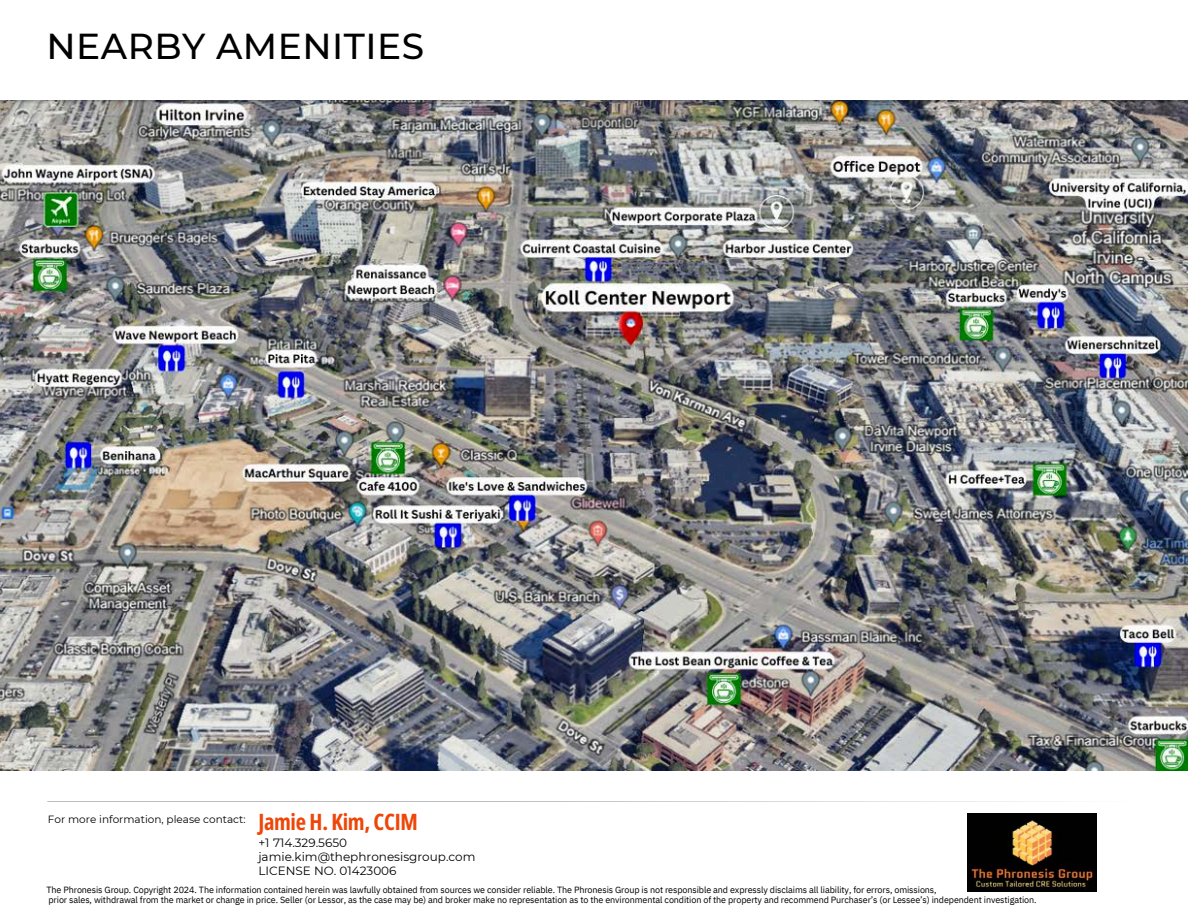
<style>
.page{position:relative;width:1188px;height:918px;background:#fff}
.page>*{position:absolute;margin:0;border:0;box-sizing:border-box;transform-origin:0 0}
.t1{font:500 36px "Montserrat";letter-spacing:.015em;color:#000}
.t2{font:700 22.5px "Open Sans Condensed";letter-spacing:-.015em;color:#ed4608}
.t3{font:12px/14px "Montserrat";color:#000}
.t4{font:10.5px "Montserrat";color:#000}
.t5{font:9px "IBM Plex Sans";letter-spacing:-.01em;color:#000}
</style>
<div class="page">
<svg style="left:47px;top:801px;width:994px;height:1px"></svg>
<img style="left:967px;top:814px;width:130px;height:77px">
<img style="left:0;top:100px;width:1188px;height:671px">
<p class="t1" style="left:46px;top:24px;width:379px">NEARBY AMENITIES</p>
<h1 class="t4" style="left:48px;top:813px;width:199px">For more information, please contact:</h1>
<h3 class="t2" style="left:258px;top:806px;width:161px">Jamie H. Kim, CCIM</h3>
<h3 class="t3" style="left:258px;top:836px;width:219px">+1 714.329.5650 jamie.kim@thephronesisgroup.com<br>LICENSE NO. 01423006</h3>
<p class="t5" style="left:46px;top:884px;width:892px">The Phronesis Group. Copyright 2024. The information contained herein was lawfully obtained from sources we consider reliable. The Phronesis Group is not responsible and expressly disclaims all liability, for errors, omissions,</p>
<h2 class="t5" style="left:49px;top:894px;width:990px">prior sales, withdrawal from the market or change in price. Seller (or Lessor, as the case may be) and broker make no representation as to the environmental condition of the property and recommend Purchaser’s (or Lessee’s) independent investigation.</h2>
</div>
